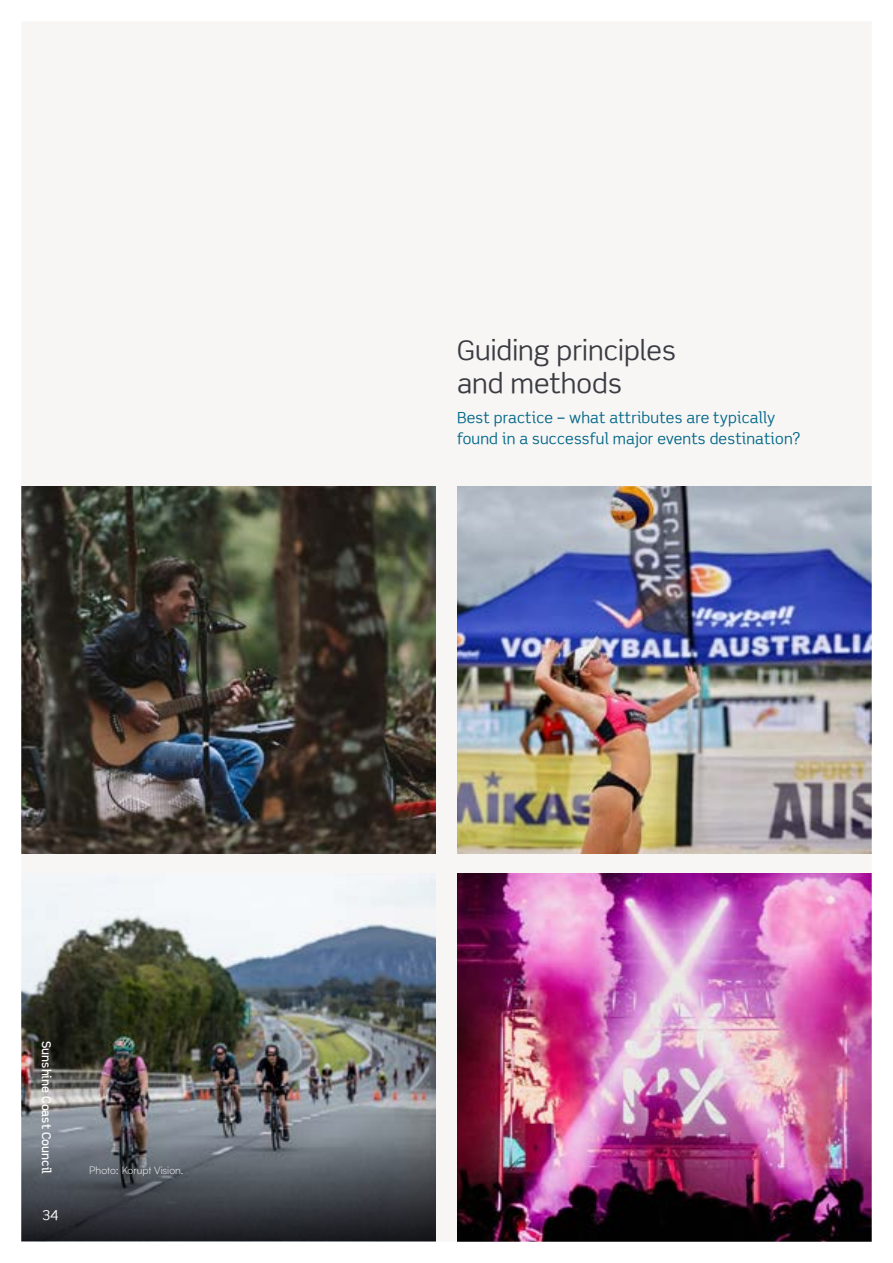
<style>
.page{position:relative;width:893px;height:1263px;background:#fff}
.page>*{position:absolute;margin:0;border:0;box-sizing:border-box;transform-origin:0 0}
.t1{font:27px/33px "Scene";color:#3b3c43}
.t2{font:15px/21px "Scene Alt";letter-spacing:.01em;color:#006587}
.t3{font:13.5px "Scene Alt";color:#fff}
.t4{font:500 12px "Scene Alt";color:#fff}
.t5{font:300 10.5px "Satoshi";color:#fff}
</style>
<div class="page">
<img style="left:21px;top:22px;width:851px;height:1220px">
<p class="t4" style="left:54px;top:1041px;width:134px;rotate:90deg">Sunshine Coast Council</p>
<p class="t3" style="left:42px;top:1207px;width:18px">34</p>
<p class="t5" style="left:89px;top:1163px;width:96px">Photo: Korupt Vision.</p>
<h1 class="t1" style="left:457px;top:334px;width:221px">Guiding principles and methods</h1>
<p class="t2" style="left:457px;top:407px;width:345px">Best practice – what attributes are typically found in a successful major events destination?</p>
</div>
